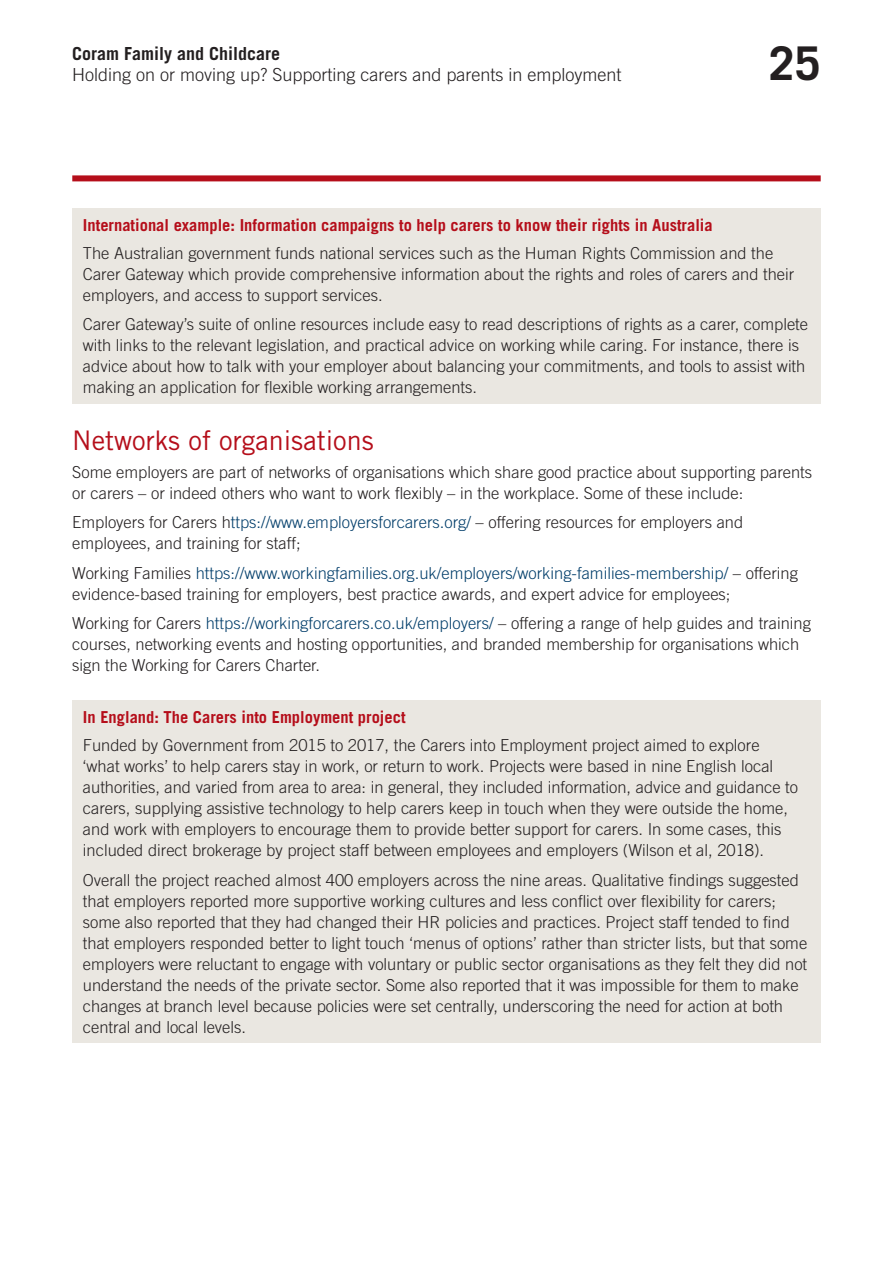
<style>
.page{position:relative;width:893px;height:1263px;background:#fff}
.page>*{position:absolute;margin:0;border:0;box-sizing:border-box;transform-origin:0 0}
.t1{font:700 46.5px "Trade Gothic LT Std";color:#231f20}
.Headings{font:27px "Trade Gothic LT Std";color:#b50e1a}
.t2{font:300 18px "Trade Gothic LT Std";color:#231f20}
.t3{font:700 18px "Trade Gothic LT Std";color:#231f20}
.Body_copy{font:300 16.5px/21px "Trade Gothic LT Std";color:#231f20}
.Table_headings{font:700 16.5px "Trade Gothic LT Std";color:#b50e1a}
.s1{color:#003d6a}
</style>
<div class="page">
<div style="left:72px;top:175px;width:749px;height:6px;background:#b50e1a"></div>
<div style="left:72px;top:209px;width:749px;height:195px;background:#eae7e1"></div>
<div style="left:72px;top:701px;width:749px;height:342px;background:#eae7e1"></div>
<p class="t3" style="left:72px;top:42px;width:210px">Coram Family and Childcare</p>
<p class="t2" style="left:72px;top:64px;width:551px">Holding on or moving up? Supporting carers and parents in employment</p>
<h1 class="t1" style="left:769px;top:35px;width:53px">25</h1>
<p class="Table_headings" style="left:83px;top:215px;width:631px">International example: Information campaigns to help carers to know their rights in Australia</p>
<p class="Body_copy" style="left:83px;top:242px;width:713px">The Australian government funds national services such as the Human Rights Commission and the<br>Carer Gateway which provide comprehensive information about the rights and roles of carers and their employers, and access to support services.</p>
<p class="Body_copy" style="left:83px;top:314px;width:727px">Carer Gateway’s suite of online resources include easy to read descriptions of rights as a carer, complete with links to the relevant legislation, and practical advice on working while caring. For instance, there is advice about how to talk with your employer about balancing your commitments, and tools to assist with making an application for flexible working arrangements.</p>
<p class="Headings" style="left:72px;top:424px;width:303px">Networks of organisations</p>
<p class="Body_copy" style="left:72px;top:461px;width:741px">Some employers are part of networks of organisations which share good practice about supporting parents or carers – or indeed others who want to work flexibly – in the workplace. Some of these include:</p>
<p class="Body_copy" style="left:72px;top:511px;width:672px">Employers for Carers h<span class="s1">ttps://www.employersforcarers.org/</span> – offering resources for employers and employees, and training for staff;</p>
<p class="Body_copy" style="left:72px;top:562px;width:727px">Working Families <span class="s1">https://www.workingfamilies.org.uk/employers/working-families-membership/</span> – offering evidence-based training for employers, best practice awards, and expert advice for employees;</p>
<p class="Body_copy" style="left:72px;top:612px;width:740px">Working for Carers <span class="s1">https://workingforcarers.co.uk/employers/</span> – offering a range of help guides and training courses, networking events and hosting opportunities, and branded membership for organisations which sign the Working for Carers Charter.</p>
<p class="Table_headings" style="left:83px;top:707px;width:324px">In England: The Carers into Employment project</p>
<p class="Body_copy" style="left:83px;top:734px;width:717px">Funded by Government from 2015 to 2017, the Carers into Employment project aimed to explore ‘what works’ to help carers stay in work, or return to work. Projects were based in nine English local authorities, and varied from area to area: in general, they included information, advice and guidance to carers, supplying assistive technology to help carers keep in touch when they were outside the home, and work with employers to encourage them to provide better support for carers. In some cases, this included direct brokerage by project staff between employees and employers (Wilson et al, 2018).</p>
<p class="Body_copy" style="left:83px;top:869px;width:726px">Overall the project reached almost 400 employers across the nine areas. Qualitative findings suggested that employers reported more supportive working cultures and less conflict over flexibility for carers; some also reported that they had changed their HR policies and practices. Project staff tended to find that employers responded better to light touch ‘menus of options’ rather than stricter lists, but that some employers were reluctant to engage with voluntary or public sector organisations as they felt they did not understand the needs of the private sector. Some also reported that it was impossible for them to make changes at branch level because policies were set centrally, underscoring the need for action at both central and local levels.</p>
</div>
